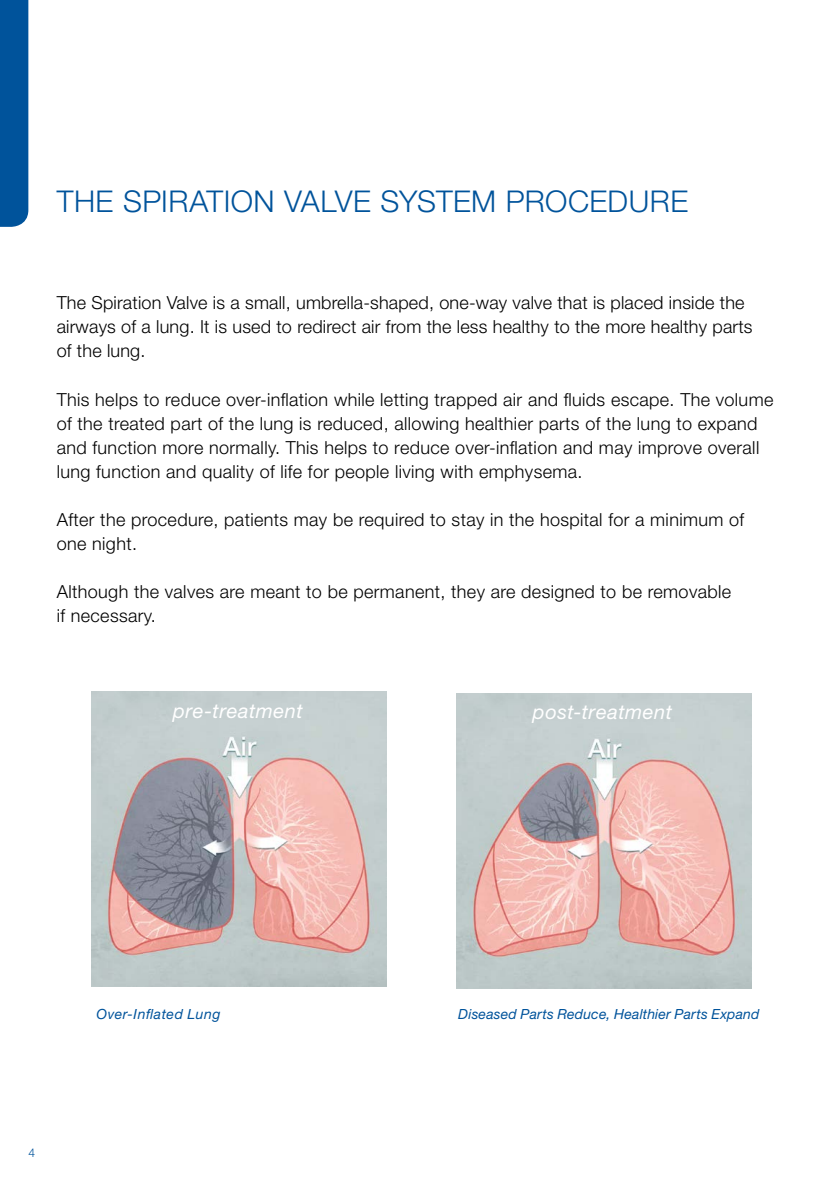
<style>
.page{position:relative;width:840px;height:1191px;background:#fff}
.page>*{position:absolute;margin:0;border:0;box-sizing:border-box;transform-origin:0 0}
.t1{font:300 30px "Helvetica Neue LT Std";letter-spacing:.015em;color:#00539b}
.t2{font:italic 20px "Helvetica Neue LT Std";letter-spacing:.03em;color:#fff}
.t3{font:300 18px/24px "Helvetica Neue LT Std";letter-spacing:.02em;color:#000}
.t4{font:italic 14px "Helvetica Neue LT Std";letter-spacing:.015em;color:#00539b}
.t5{font:italic 14px "Helvetica Neue LT Std";letter-spacing:.035em;color:#00539b}
.t6{font:300 12px "Helvetica Neue LT Std";color:#00539b}
</style>
<div class="page">
<div style="left:0;top:0;width:28px;height:227px;background:#00539b"></div>
<img style="left:92px;top:692px;width:294px;height:294px">
<img style="left:456px;top:693px;width:294px;height:295px">
<h1 class="t1" style="left:57px;top:182px;width:632px">THE SPIRATION VALVE SYSTEM PROCEDURE</h1>
<p class="t3" style="left:57px;top:291px;width:697px">The Spiration Valve is a small, umbrella-shaped, one-way valve that is placed inside the airways of a lung. It is used to redirect air from the less healthy to the more healthy parts of the lung.</p>
<p class="t3" style="left:57px;top:387px;width:717px">This helps to reduce over-inflation while letting trapped air and fluids escape. The volume of the treated part of the lung is reduced, allowing healthier parts of the lung to expand and function more normally. This helps to reduce over-inflation and may improve overall lung function and quality of life for people living with emphysema.</p>
<p class="t3" style="left:57px;top:507px;width:688px">After the procedure, patients may be required to stay in the hospital for a minimum of one night.</p>
<p class="t3" style="left:57px;top:579px;width:675px">Although the valves are meant to be permanent, they are designed to be removable if necessary.</p>
<p class="t2" style="left:173px;top:698px;width:131px">pre-treatment</p>
<p class="t2" style="left:532px;top:700px;width:140px">post-treatment</p>
<p class="t6" style="left:28px;top:1145px;width:8px">4</p>
<p class="t5" style="left:96px;top:1005px;width:125px">Over-Inflated Lung</p>
<p class="t4" style="left:458px;top:1005px;width:302px">Diseased Parts Reduce, Healthier Parts Expand</p>
</div>
